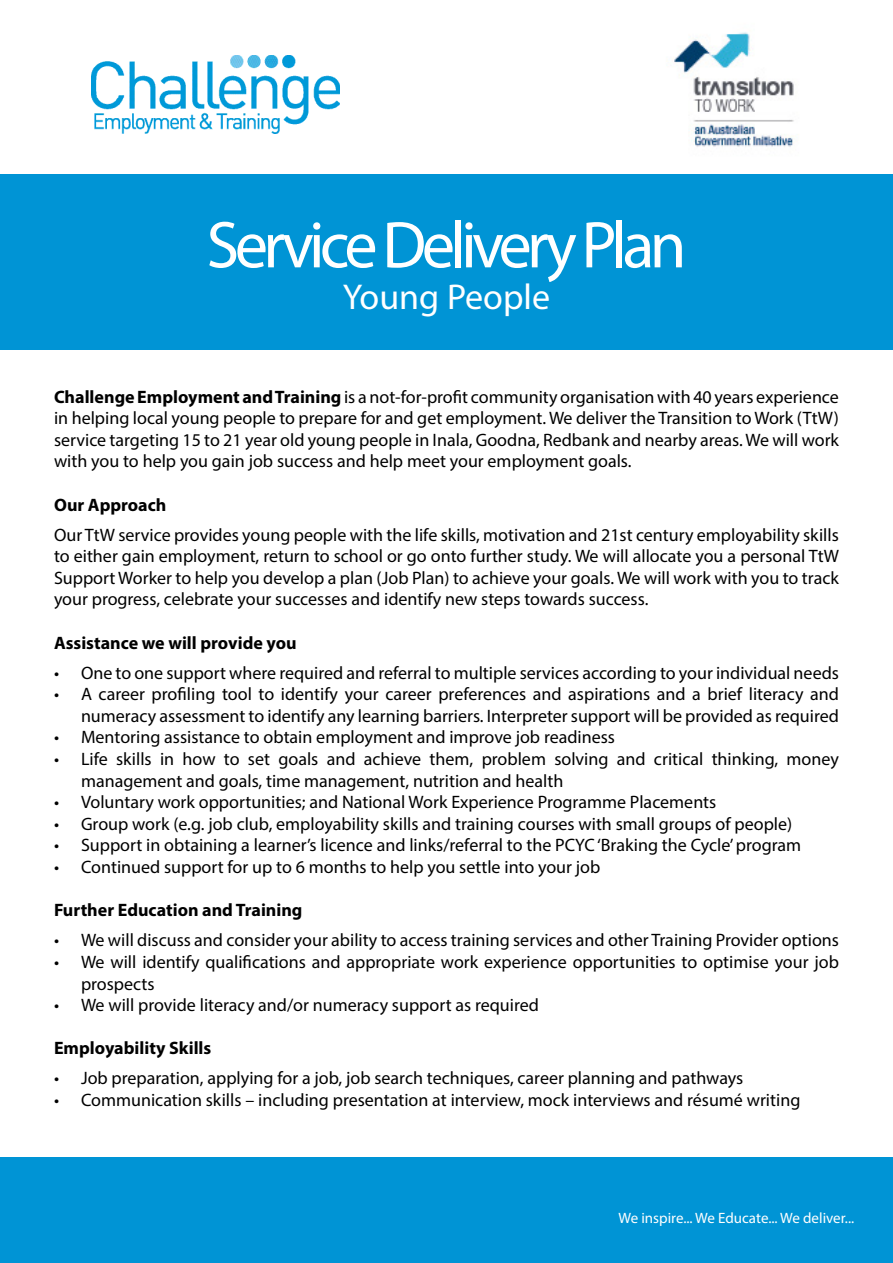
<style>
.page{position:relative;width:893px;height:1263px;background:#fff}
.page>*{position:absolute;margin:0;border:0;box-sizing:border-box;transform-origin:0 0}
.t1{font:66.6px "Myriad Pro";letter-spacing:-.07em;color:#fff}
.t2{font:36px "Myriad Pro";color:#fff}
.t3{font:18px/21.6px "Myriad Pro";color:#000;text-align:justify}
.t4{font:700 18px "Myriad Pro";color:#000}
.t5{font:15px "Myriad Pro";color:#fff}
.s1{font-weight:700}
</style>
<div class="page">
<div style="left:0;top:1157px;width:893px;height:106px;background:#0094d5"></div>
<div style="left:0;top:175px;width:893px;height:175px;background:#0094d5"></div>
<img style="left:91px;top:55px;width:249px;height:78px">
<img style="left:674px;top:32px;width:120px;height:115px">
<h1 class="t1" style="left:207px;top:204px;width:481px">Service Delivery Plan</h1>
<h2 class="t2" style="left:343px;top:274px;width:209px">Young People</h2>
<p class="t3" style="left:54px;top:385px;width:786px"><span class="s1">Challenge Employment and Training</span> is a not-for-profit community organisation with 40 years experience in helping local young people to prepare for and get employment. We deliver the Transition to Work (TtW) service targeting 15 to 21 year old young people in Inala, Goodna, Redbank and nearby areas. We will work with you to help you gain job success and help meet your employment goals.</p>
<p class="t4" style="left:54px;top:493px;width:114px">Our Approach</p>
<p class="t3" style="left:54px;top:523px;width:786px">Our TtW service provides young people with the life skills, motivation and 21st century employability skills to either gain employment, return to school or go onto further study. We will allocate you a personal TtW Support Worker to help you develop a plan (Job Plan) to achieve your goals. We will work with you to track your progress, celebrate your successes and identify new steps towards success.</p>
<p class="t4" style="left:54px;top:631px;width:244px">Assistance we will provide you</p>
<p class="t3" style="left:54px;top:661px;width:786px">• One to one support where required and referral to multiple services according to your individual needs</p>
<p class="t3" style="left:54px;top:683px;width:786px;text-align:right">• A career profiling tool to identify your career preferences and aspirations and a brief literacy and numeracy assessment to identify any learning barriers. Interpreter support will be provided as required</p>
<p class="t3" style="left:54px;top:726px;width:562px">• Mentoring assistance to obtain employment and improve job readiness</p>
<p class="t3" style="left:81px;top:748px;width:759px;text-indent:-27px">• Life skills in how to set goals and achieve them, problem solving and critical thinking, money management and goals, time management, nutrition and health</p>
<p class="t3" style="left:54px;top:791px;width:664px">• Voluntary work opportunities; and National Work Experience Programme Placements</p>
<p class="t3" style="left:54px;top:813px;width:740px">• Group work (e.g. job club, employability skills and training courses with small groups of people)</p>
<p class="t3" style="left:54px;top:834px;width:749px">• Support in obtaining a learner’s licence and links/referral to the PCYC ‘Braking the Cycle’ program</p>
<p class="t3" style="left:54px;top:856px;width:548px">• Continued support for up to 6 months to help you settle into your job</p>
<p class="t4" style="left:54px;top:898px;width:250px">Further Education and Training</p>
<p class="t3" style="left:54px;top:929px;width:786px">• We will discuss and consider your ability to access training services and other Training Provider options</p>
<p class="t3" style="left:81px;top:951px;width:759px;text-indent:-27px">• We will identify qualifications and appropriate work experience opportunities to optimise your job prospects</p>
<p class="t3" style="left:54px;top:994px;width:486px">• We will provide literacy and/or numeracy support as required</p>
<p class="t4" style="left:54px;top:1036px;width:159px">Employability Skills</p>
<p class="t3" style="left:54px;top:1067px;width:691px">• Job preparation, applying for a job, job search techniques, career planning and pathways</p>
<p class="t3" style="left:54px;top:1089px;width:748px">• Communication skills – including presentation at interview, mock interviews and résumé writing</p>
<p class="t5" style="left:618px;top:1208px;width:237px">We inspire... We Educate... We deliver...</p>
</div>
